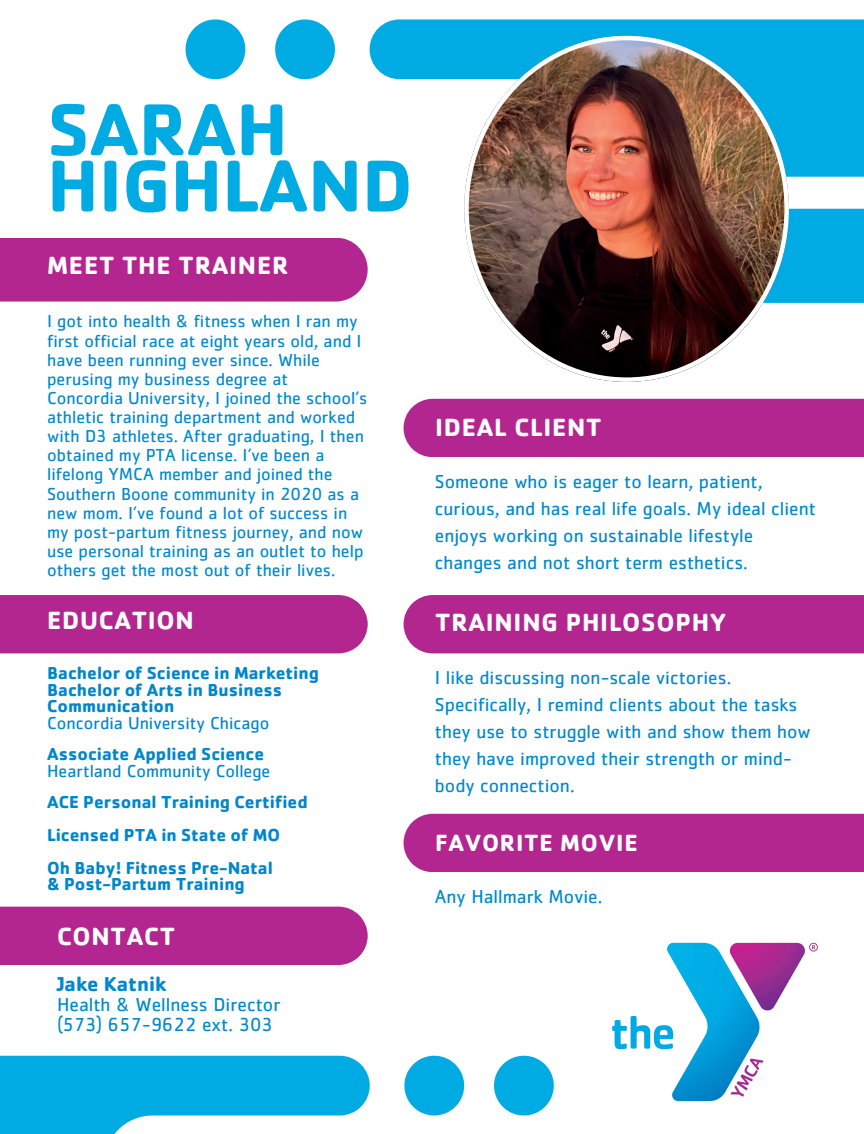
<style>
.page{position:relative;width:864px;height:1134px;background:#fff}
.page>*{position:absolute;margin:0;border:0;box-sizing:border-box;transform-origin:0 0}
.t1{font:700 76.2px/56.2px "Cachet Std";color:#00abe4}
.t2{font:700 25.8px "Cachet Std";letter-spacing:.03em;color:#fff}
.t3{font:700 24.3px "Cachet Std";letter-spacing:.03em;color:#fff}
.t4{font:700 21px "Cachet Std";color:#0089cc}
.t5{font:19.5px/20.2px "Cachet Std";color:#0089cc}
.t6{font:19.35px/27px "Cachet Std";color:#0089cc}
.t7{font:18px/19.2px "Cachet Std";color:#0089cc}
.t8{font:700 18px/16.8px "Cachet Std";color:#0086cb}
.t9{font:18px "Cachet Std";color:#0086cb}
</style>
<div class="page">
<svg style="left:370px;top:19px;width:494px;height:284px"></svg>
<svg style="left:275px;top:19px;width:60px;height:60px"></svg>
<svg style="left:186px;top:19px;width:59px;height:60px"></svg>
<div style="left:0;top:238px;width:368px;height:64px;background:#b32690"></div>
<div style="left:0;top:595px;width:368px;height:58px;background:#b32690"></div>
<div style="left:0;top:907px;width:368px;height:58px;background:#b32690"></div>
<div style="left:404px;top:399px;width:460px;height:58px;background:#b32690"></div>
<svg style="left:0;top:1055px;width:370px;height:79px;fill:#00abe4"></svg>
<svg style="left:404px;top:1056px;width:60px;height:59px"></svg>
<svg style="left:494px;top:1056px;width:60px;height:59px"></svg>
<img style="left:464px;top:36px;width:325px;height:346px">
<div style="left:404px;top:595px;width:460px;height:58px;background:#b32690"></div>
<div style="left:404px;top:814px;width:460px;height:58px;background:#b32690"></div>
<img style="left:612px;top:942px;width:206px;height:160px">
<h1 class="t1" style="left:47px;top:113px;width:367px">SARAH<br>HIGHLAND</h1>
<h2 class="t2" style="left:47px;top:256px;width:243px">MEET THE TRAINER</h2>
<p class="t7" style="left:47px;top:314px;width:322px">I got into health &amp; fitness when I ran my first official race at eight years old, and I have been running ever since. While perusing my business degree at Concordia University, I joined the school’s athletic training department and worked with D3 athletes. After graduating, I then obtained my PTA license. I’ve been a lifelong YMCA member and joined the Southern Boone community in 2020 as a new mom. I’ve found a lot of success in my post-partum fitness journey, and now use personal training as an outlet to help others get the most out of their lives.</p>
<h2 class="t2" style="left:47px;top:612px;width:148px">EDUCATION</h2>
<p class="t8" style="left:47px;top:667px;width:273px">Bachelor of Science in Marketing<br>Bachelor of Arts in Business<br>Communication</p>
<p class="t9" style="left:47px;top:717px;width:224px">Concordia University Chicago</p>
<p class="t8" style="left:47px;top:748px;width:219px">Associate Applied Science</p>
<p class="t9" style="left:47px;top:765px;width:225px">Heartland Community College</p>
<p class="t8" style="left:47px;top:796px;width:262px">ACE Personal Training Certified</p>
<p class="t8" style="left:47px;top:821px;width:235px;line-height:33.5px">Licensed PTA in State of MO<br>Oh Baby! Fitness Pre-Natal</p>
<p class="t8" style="left:47px;top:878px;width:199px">&amp; Post-Partum Training</p>
<h2 class="t2" style="left:57px;top:927px;width:120px">CONTACT</h2>
<p class="t4" style="left:57px;top:976px;width:111px">Jake Katnik</p>
<p class="t5" style="left:57px;top:997px;width:225px">Health &amp; Wellness Director (573) 657-9622 ext. 303</p>
<h2 class="t2" style="left:435px;top:418px;width:168px">IDEAL CLIENT</h2>
<p class="t6" style="left:435px;top:471px;width:383px">Someone who is eager to learn, patient, curious, and has real life goals. My ideal client enjoys working on sustainable lifestyle changes and not short term esthetics.</p>
<h2 class="t2" style="left:435px;top:613px;width:293px">TRAINING PHILOSOPHY</h2>
<p class="t6" style="left:435px;top:667px;width:377px">I like discussing non-scale victories.<br>Specifically, I remind clients about the tasks they use to struggle with and show them how they have improved their strength or mind&shy;body connection.</p>
<h3 class="t3" style="left:435px;top:834px;width:204px">FAVORITE MOVIE</h3>
<p class="t6" style="left:435px;top:886px;width:169px">Any Hallmark Movie.</p>
</div>
